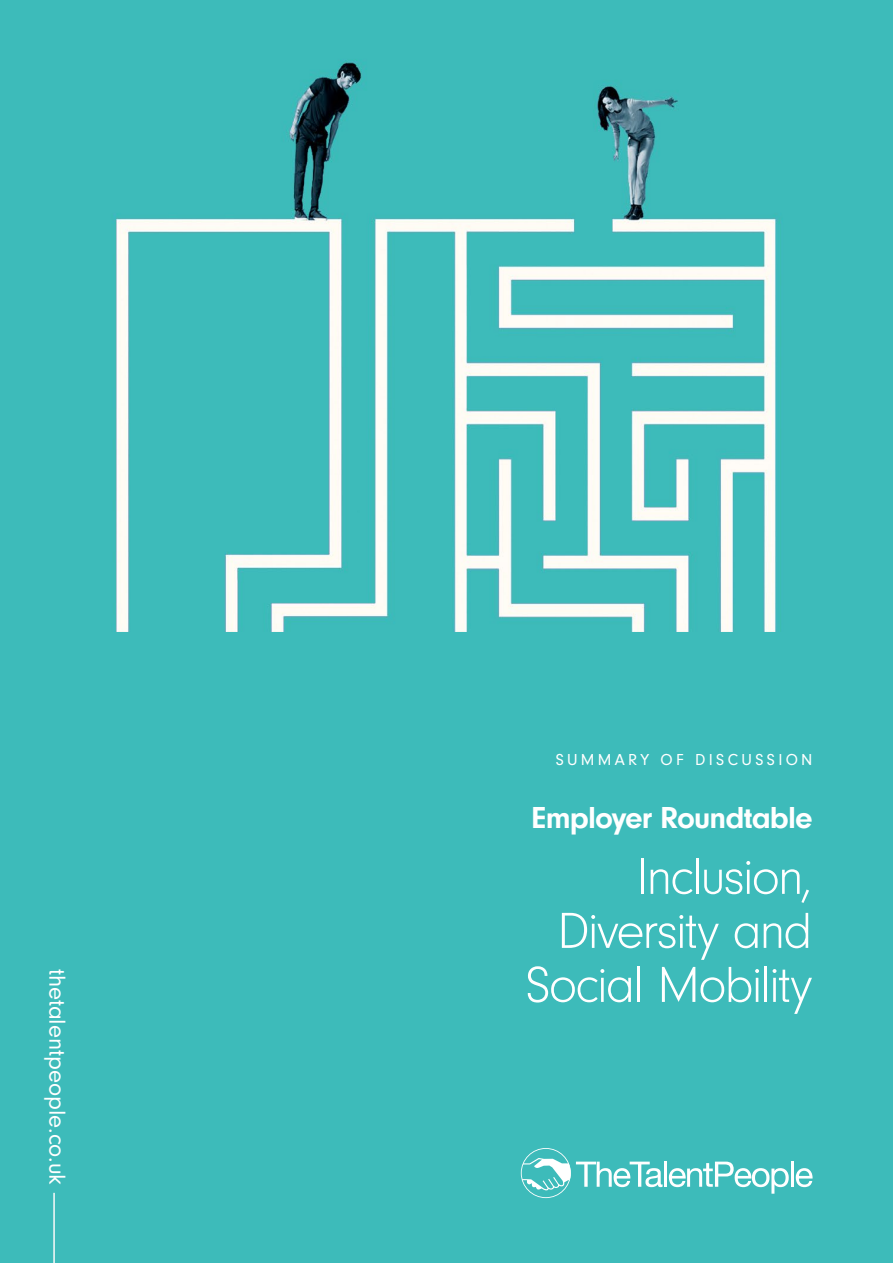
<style>
.page{position:relative;width:893px;height:1263px;background:#3dbbba}
.page>*{position:absolute;margin:0;border:0;box-sizing:border-box;transform-origin:0 0}
.t1{font:300 52.5px/54px "Neuzeit Gro";letter-spacing:-.04em;color:#fff;text-align:right}
.t2{font:700 31.5px "Neuzeit Gro";letter-spacing:-.03em;color:#fff}
.t3{font:24px "Neuzeit Gro";color:#fff}
.t4{font:16.5px "Neuzeit Gro";letter-spacing:.2em;color:#fff}
</style>
<div class="page">
<svg style="left:521px;top:1148px;width:142px;height:50px"></svg>
<hr style="left:664px;top:1161px;width:3px;height:26px;background:#fff">
<svg style="left:669px;top:1161px;width:120px;height:33px"></svg>
<hr style="left:791px;top:1161px;width:3px;height:26px;background:#fff">
<svg style="left:796px;top:1168px;width:17px;height:19px"></svg>
<hr style="left:53px;top:1193px;width:2px;height:70px;background:#f9f9f8">
<img style="left:115px;top:62px;width:665px;height:569px">
<p class="t3" style="left:70px;top:968px;width:218px;rotate:90deg">thetalentpeople.co.uk</p>
<p class="t4" style="left:556px;top:751px;width:258px">SUMMARY OF DISCUSSION</p>
<p class="t2" style="left:532px;top:799px;width:282px">Employer Roundtable</p>
<p class="t1" style="left:526px;top:851px;width:288px">Inclusion,<br>Diversity and<br>Social Mobility</p>
</div>
